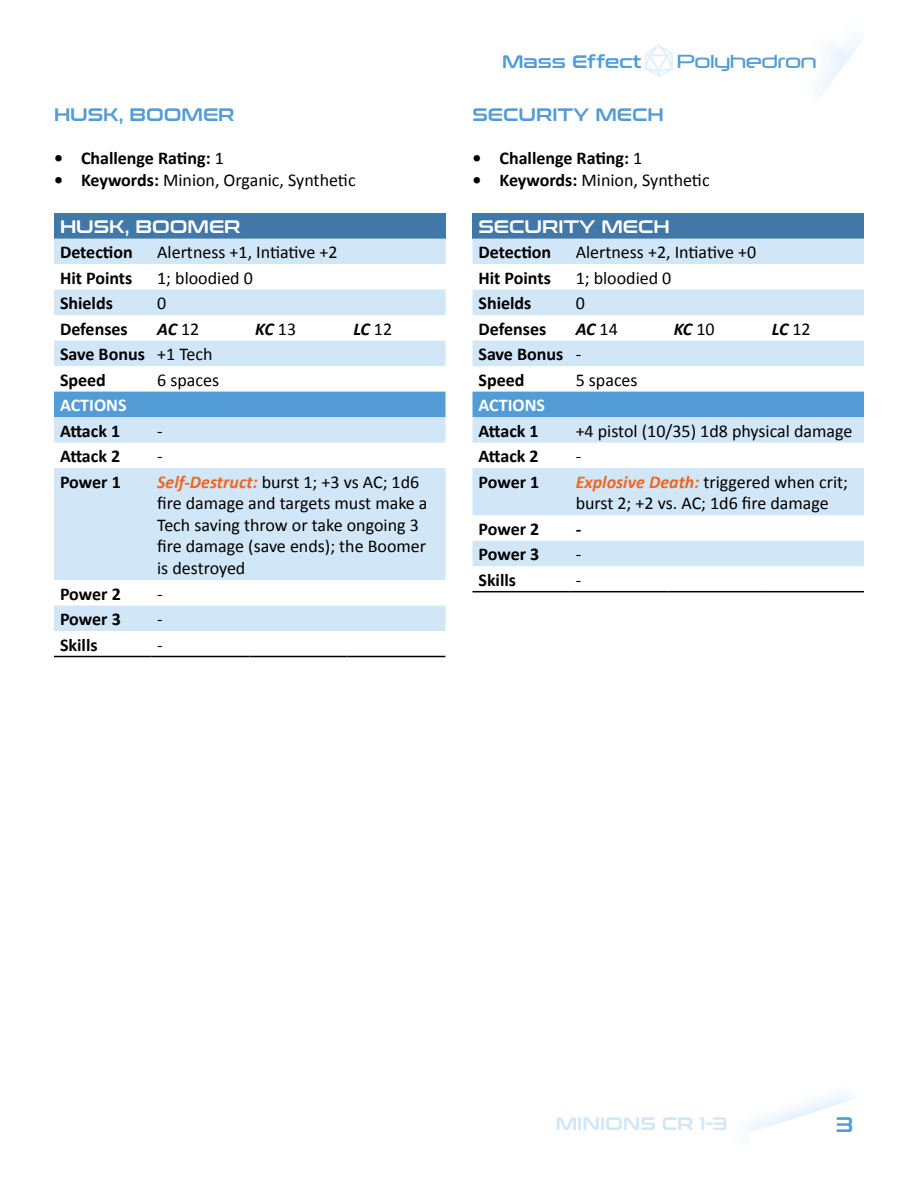
<style>
.page{position:relative;width:918px;height:1188px;background:#fff}
.page>*{position:absolute;margin:0;border:0;box-sizing:border-box;transform-origin:0 0}
.t1{font:21px "Conthrax Sb";color:#539cd5}
.t2{font:18px/21.6px "Calibri";color:#000}
.t3{font:700 18px/25.5px "Calibri";color:#000}
.t4{font:18px "Conthrax Sb";color:#539cd5}
.t5{font:italic 700 18px "Calibri";letter-spacing:-.025em;color:#000}
.t6{font:18px "Conthrax Sb";color:#fff}
.t7{font:700 18px "Calibri";color:#fff}
.t8{font:18px "Conthrax Sb";color:#d1e6f7}
.t9{font:18px "Neuropol";color:#539cd5}
.s1{font-weight:400}
.s2{font-weight:700}
.s3{font-weight:400;font-style:normal}
.s4{font-weight:700;font-style:italic;color:#f26522}
</style>
<div class="page">
<svg style="left:749px;top:1096px;width:104px;height:37px"></svg>
<svg style="left:819px;top:40px;width:42px;height:54px"></svg>
<svg style="left:644px;top:44px;width:30px;height:33px"></svg>
<div style="left:472px;top:214px;width:392px;height:25px;background:#4178a7"></div>
<svg style="left:472px;top:239px;width:392px;height:327px;fill:#d1e6f7"></svg>
<div style="left:472px;top:392px;width:392px;height:25px;background:#539cd5"></div>
<hr style="left:472px;top:591px;width:98px;height:1px;background:#000">
<hr style="left:570px;top:591px;width:98px;height:1px;background:#000">
<hr style="left:668px;top:591px;width:98px;height:1px;background:#000">
<hr style="left:766px;top:591px;width:98px;height:1px;background:#000">
<div style="left:54px;top:214px;width:392px;height:25px;background:#4178a7"></div>
<svg style="left:54px;top:239px;width:392px;height:392px;fill:#d1e6f7"></svg>
<div style="left:54px;top:392px;width:392px;height:25px;background:#539cd5"></div>
<hr style="left:54px;top:656px;width:97px;height:1px;background:#000">
<hr style="left:151px;top:656px;width:98px;height:1px;background:#000">
<hr style="left:249px;top:656px;width:98px;height:1px;background:#000">
<hr style="left:347px;top:656px;width:99px;height:1px;background:#000">
<p class="t4" style="left:54px;top:104px;width:182px">HUSK, BOOMER</p>
<p class="t3" style="left:54px;top:145px;width:171px">• Challenge Rating: <span class="s1">1</span></p>
<p class="t2" style="left:54px;top:169px;width:303px"><span class="s2">• Keywords:</span> Minion, Organic, Synthetic</p>
<p class="t6" style="left:60px;top:216px;width:182px">HUSK, BOOMER</p>
<p class="t3" style="left:60px;top:239px;width:74px">Detection</p>
<p class="t2" style="left:157px;top:241px;width:182px">Alertness +1, Intiative +2</p>
<p class="t3" style="left:60px;top:265px;width:74px">Hit Points</p>
<p class="t2" style="left:157px;top:267px;width:97px">1; bloodied 0</p>
<p class="t3" style="left:60px;top:290px;width:54px">Shields</p>
<p class="t2" style="left:157px;top:292px;width:11px">0</p>
<p class="t3" style="left:60px;top:316px;width:69px">Defenses</p>
<p class="t5" style="left:157px;top:317px;width:44px">AC <span class="s3">12</span></p>
<p class="t5" style="left:255px;top:317px;width:42px">KC <span class="s3">13</span></p>
<p class="t5" style="left:353px;top:317px;width:40px">LC <span class="s3">12</span></p>
<p class="t3" style="left:60px;top:341px;width:154px">Save Bonus <span class="s1">+1 Tech<br></span>Speed</p>
<p class="t2" style="left:157px;top:369px;width:63px">6 spaces</p>
<p class="t7" style="left:60px;top:394px;width:68px">ACTIONS</p>
<p class="t3" style="left:60px;top:418px;width:62px">Attack 1</p>
<p class="t2" style="left:157px;top:420px;width:7px">-</p>
<p class="t3" style="left:60px;top:443px;width:62px">Attack 2</p>
<p class="t2" style="left:157px;top:445px;width:7px">-</p>
<p class="t3" style="left:60px;top:469px;width:62px">Power 1</p>
<p class="t2" style="left:157px;top:471px;width:272px"><span class="s4">Self-Destruct:</span> burst 1; +3 vs AC; 1d6 fire damage and targets must make a<br>Tech saving throw or take ongoing 3 fire damage (save ends); the Boomer is destroyed</p>
<p class="t3" style="left:60px;top:581px;width:62px">Power 2</p>
<p class="t2" style="left:157px;top:583px;width:7px">-</p>
<p class="t3" style="left:60px;top:606px;width:62px">Power 3</p>
<p class="t2" style="left:157px;top:608px;width:7px">-</p>
<p class="t3" style="left:60px;top:632px;width:39px">Skills</p>
<p class="t2" style="left:157px;top:634px;width:7px">-</p>
<p class="t4" style="left:502px;top:52px;width:141px">Mass Effect</p>
<p class="t9" style="left:677px;top:50px;width:141px">Polyhedron</p>
<p class="t4" style="left:473px;top:104px;width:193px">SECURITY MECH</p>
<p class="t3" style="left:473px;top:145px;width:171px">• Challenge Rating: <span class="s1">1</span></p>
<p class="t2" style="left:473px;top:169px;width:239px"><span class="s2">• Keywords:</span> Minion, Synthetic</p>
<p class="t6" style="left:478px;top:216px;width:193px">SECURITY MECH</p>
<p class="t3" style="left:478px;top:239px;width:74px">Detection</p>
<p class="t2" style="left:576px;top:241px;width:182px">Alertness +2, Intiative +0</p>
<p class="t3" style="left:478px;top:265px;width:74px">Hit Points</p>
<p class="t2" style="left:576px;top:267px;width:97px">1; bloodied 0</p>
<p class="t3" style="left:478px;top:290px;width:54px">Shields</p>
<p class="t2" style="left:576px;top:292px;width:11px">0</p>
<p class="t3" style="left:478px;top:316px;width:69px">Defenses</p>
<p class="t5" style="left:576px;top:317px;width:44px">AC <span class="s3">14</span></p>
<p class="t5" style="left:674px;top:317px;width:42px">KC <span class="s3">10</span></p>
<p class="t5" style="left:772px;top:317px;width:40px">LC <span class="s3">12</span></p>
<p class="t3" style="left:478px;top:341px;width:104px">Save Bonus <span class="s1">-<br></span>Speed</p>
<p class="t2" style="left:576px;top:369px;width:63px">5 spaces</p>
<p class="t7" style="left:478px;top:394px;width:68px">ACTIONS</p>
<p class="t3" style="left:478px;top:418px;width:62px">Attack 1</p>
<p class="t2" style="left:576px;top:420px;width:278px">+4 pistol (10/35) 1d8 physical damage</p>
<p class="t3" style="left:478px;top:443px;width:62px">Attack 2</p>
<p class="t2" style="left:576px;top:445px;width:7px">-</p>
<p class="t3" style="left:478px;top:469px;width:62px">Power 1</p>
<p class="t2" style="left:576px;top:471px;width:274px"><span class="s4">Explosive Death:</span> triggered when crit; burst 2; +2 vs. AC; 1d6 fire damage</p>
<p class="t3" style="left:478px;top:516px;width:62px">Power 2</p>
<p class="t5" style="left:576px;top:518px;width:7px">-</p>
<p class="t3" style="left:478px;top:541px;width:62px">Power 3</p>
<p class="t2" style="left:576px;top:543px;width:7px">-</p>
<p class="t3" style="left:478px;top:567px;width:39px">Skills</p>
<p class="t2" style="left:576px;top:569px;width:7px">-</p>
<p class="t8" style="left:556px;top:1113px;width:173px">MINIONS CR 1-3</p>
<p class="t1" style="left:836px;top:1113px;width:19px">3</p>
</div>
